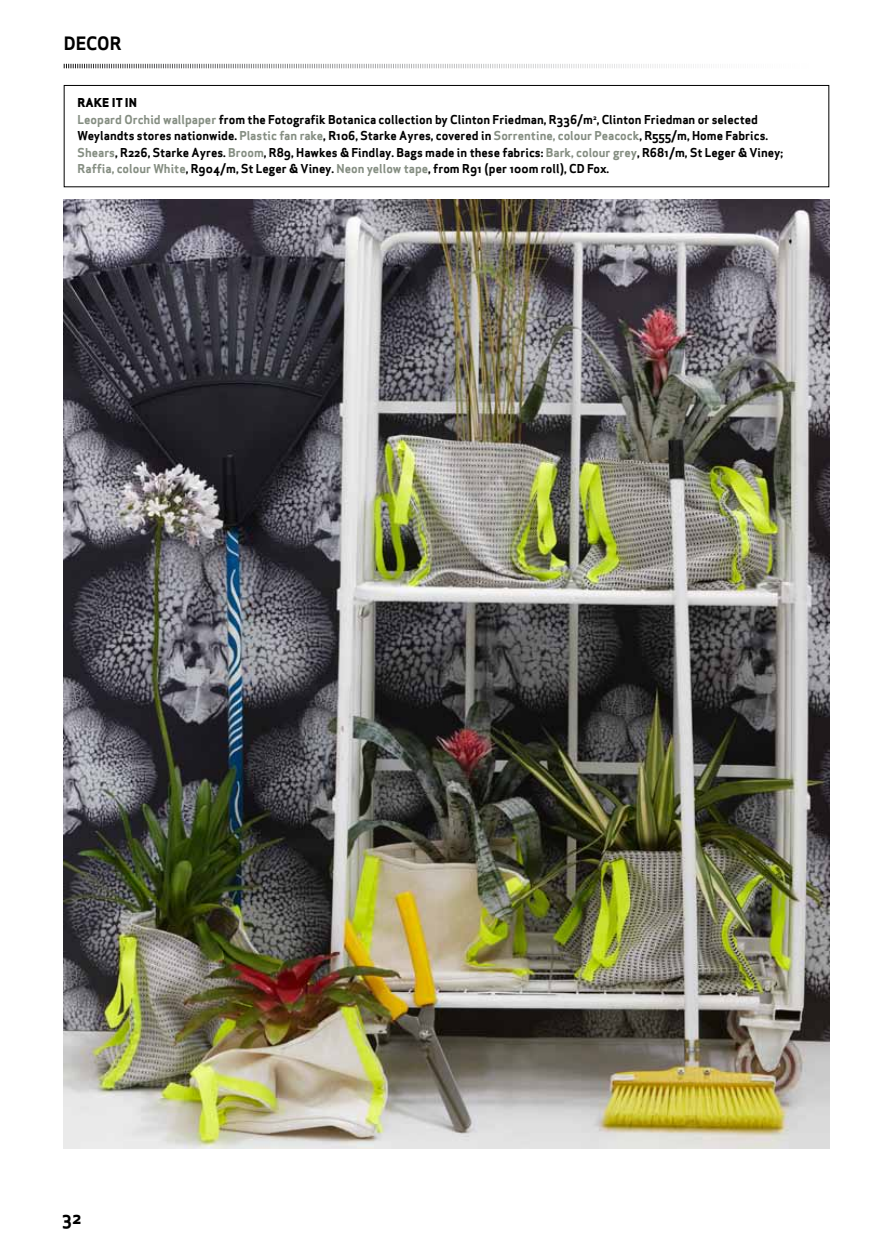
<style>
.page{position:relative;width:893px;height:1255px;background:#fff}
.page>*{position:absolute;margin:0;border:0;box-sizing:border-box;transform-origin:0 0}
.t1{font:18px "Apex Sans Bold ST";color:#000}
.t2{font:12px/16.5px "Apex Sans Bold ST";color:#000}
.t3{font:12px "Apex Sans Extra Bold ST";color:#000}
.s1{color:#858e82}
</style>
<div class="page">
<svg style="left:63px;top:63px;width:649px;height:6px"></svg>
<img style="left:64px;top:200px;width:765px;height:948px">
<div style="left:64px;top:85px;width:765px;height:102px;border:1px solid #000"></div>
<h1 class="t1" style="left:64px;top:32px;width:55px">decor</h1>
<p class="t3" style="left:78px;top:95px;width:61px">RAKE IT IN</p>
<p class="t2" style="left:78px;top:111px;width:707px"><span class="s1">Leopard Orchid wallpaper</span> from the Fotografik Botanica collection by Clinton Friedman, R336/m<sup>2</sup>, Clinton Friedman or selected Weylandts stores nationwide. <span class="s1">Plastic fan rake</span>, R106, Starke Ayres, covered in <span class="s1">Sorrentine, colour Peacock</span>, R555/m, Home Fabrics.<br><span class="s1">Shears</span>, R226, Starke Ayres. <span class="s1">Broom</span>, R89, Hawkes &amp; Findlay. Bags made in these fabrics: <span class="s1">Bark, colour grey</span>, R681/m, St Leger &amp; Viney; <span class="s1">Raffia, colour White</span>, R904/m, St Leger &amp; Viney. <span class="s1">Neon yellow tape</span>, from R91 (per 100m roll), CD Fox.</p>
<h1 class="t1" style="left:62px;top:1205px;width:21px">32</h1>
</div>
